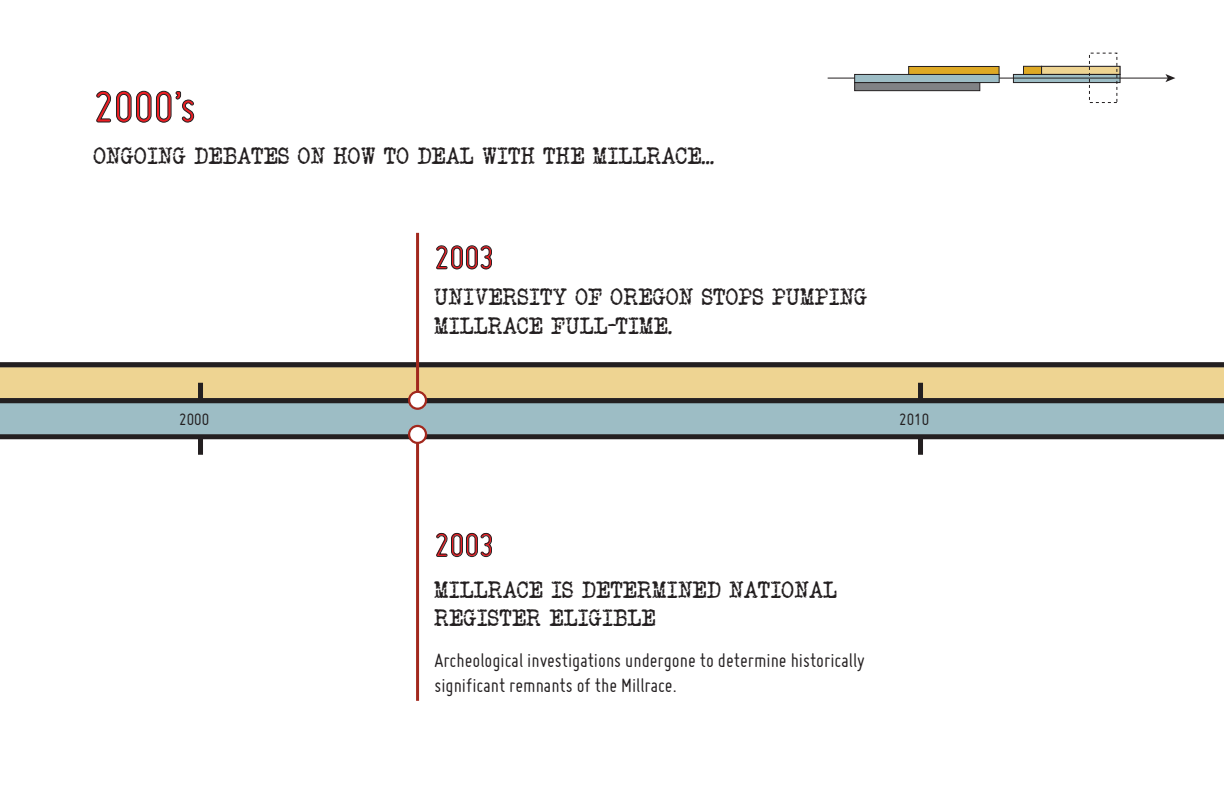
<style>
.page{position:relative;width:1224px;height:792px;background:#fff}
.page>*{position:absolute;margin:0;border:0;box-sizing:border-box;transform-origin:0 0}
.t1{font:48px "Miso";color:#ee1d23}
.t2{font:36px "Miso";color:#ee1d23}
.t3{font:24px/28.8px "Veteran Typewriter";color:#231f20}
.t4{font:21px/25.2px "Miso";color:#231f20}
.t5{font:18px "Miso";color:#231f20}
</style>
<div class="page">
<svg style="left:0;top:362px;width:1224px;height:36px;background:#d0b982"></svg>
<div style="left:198px;top:383px;width:5px;height:72px;background:#231f20"></div>
<div style="left:918px;top:383px;width:5px;height:72px;background:#231f20"></div>
<svg style="left:0;top:398px;width:1224px;height:41px;background:#7f969d"></svg>
<svg style="left:96px;top:90px;width:99px;height:33px"></svg>
<svg style="left:436px;top:532px;width:56px;height:26px"></svg>
<hr style="left:416px;top:434px;width:3px;height:267px;background:#a2281d">
<svg style="left:408px;top:425px;width:19px;height:19px"></svg>
<hr style="left:416px;top:233px;width:3px;height:168px;background:#a2281d">
<svg style="left:408px;top:391px;width:19px;height:19px"></svg>
<svg style="left:436px;top:245px;width:56px;height:25px"></svg>
<div style="left:1041px;top:66px;width:79px;height:9px;background:#eed492"></div>
<div style="left:909px;top:66px;width:90px;height:9px;background:#dea925;border:1px solid #231f20"></div>
<div style="left:855px;top:82px;width:125px;height:9px;background:#808285;border:1px solid #231f20"></div>
<svg style="left:1013px;top:74px;width:107px;height:9px"></svg>
<hr style="left:828px;top:78px;width:340px;height:1px;background:#231f20">
<svg style="left:1165px;top:74px;width:10px;height:8px"></svg>
<div style="left:855px;top:74px;width:144px;height:9px;background:#9dbdc5;border:1px solid #231f20"></div>
<div style="left:1041px;top:66px;width:79px;height:9px;border:1px solid #231f20"></div>
<div style="left:1089px;top:53px;width:28px;height:50px;border:1px dashed #231f20"></div>
<div style="left:1023px;top:66px;width:19px;height:9px;background:#dea925;border:1px solid #231f20"></div>
<h1 class="t1" style="left:94px;top:80px;width:104px">2000’s</h1>
<p class="t3" style="left:94px;top:141px;width:622px">ONGOING DEBATES ON HOW TO DEAL WITH THE MILLRACE...</p>
<h2 class="t2" style="left:435px;top:237px;width:61px">2003</h2>
<p class="t3" style="left:435px;top:282px;width:435px">UNIVERSITY OF OREGON STOPS PUMPING<br>MILLRACE FULL-TIME.</p>
<p class="t5" style="left:179px;top:410px;width:31px">2000</p>
<p class="t5" style="left:899px;top:410px;width:31px">2010</p>
<h2 class="t2" style="left:435px;top:525px;width:61px">2003</h2>
<p class="t3" style="left:435px;top:575px;width:404px">MILLRACE IS DETERMINED NATIONAL<br>REGISTER ELIGIBLE</p>
<p class="t4" style="left:435px;top:647px;width:432px">Archeological investigations undergone to determine historically significant remnants of the Millrace.</p>
</div>
